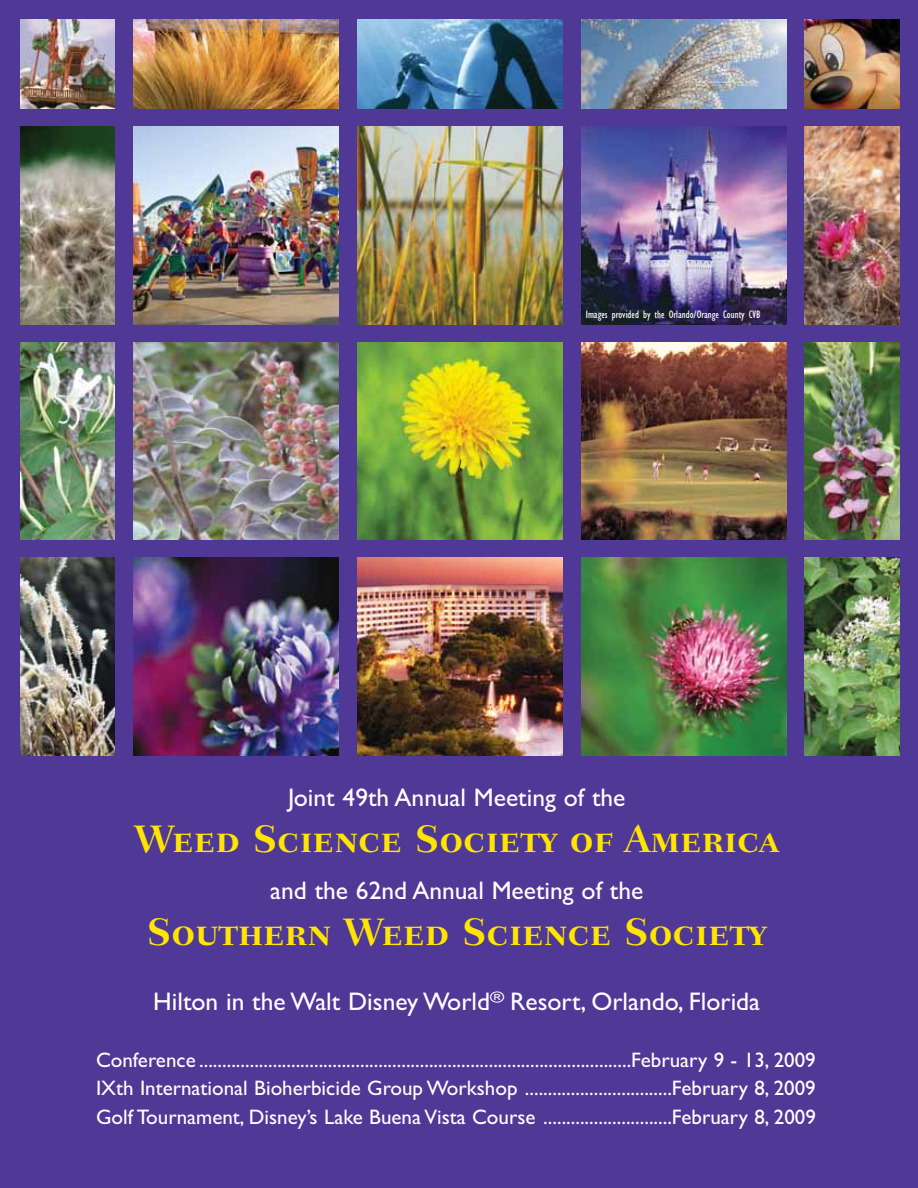
<style>
.page{position:relative;width:918px;height:1188px;background:#4f3896}
.page>*{position:absolute;margin:0;border:0;box-sizing:border-box;transform-origin:0 0}
.t1{font:39px "Fairfield LH Bold SC";color:#ffe500}
.t2{font:25.5px "Gill Sans";color:#fff}
.t3{font:21px/28.5px "Gill Sans";color:#fff;text-align:justify}
.t4{font:condensed 11.1px "Gill Sans";color:#fff}
</style>
<div class="page">
<img style="left:133px;top:127px;width:205px;height:197px">
<img style="left:133px;top:342px;width:205px;height:198px">
<img style="left:133px;top:558px;width:205px;height:197px">
<img style="left:357px;top:127px;width:205px;height:197px">
<img style="left:357px;top:342px;width:205px;height:198px">
<img style="left:357px;top:558px;width:205px;height:197px">
<img style="left:581px;top:127px;width:205px;height:197px">
<img style="left:581px;top:342px;width:205px;height:198px">
<img style="left:581px;top:558px;width:205px;height:197px">
<img style="left:805px;top:127px;width:94px;height:197px">
<img style="left:805px;top:342px;width:94px;height:198px">
<img style="left:805px;top:558px;width:94px;height:197px">
<img style="left:20px;top:127px;width:94px;height:197px">
<img style="left:20px;top:342px;width:94px;height:198px">
<img style="left:20px;top:558px;width:94px;height:197px">
<img style="left:133px;top:19px;width:205px;height:90px">
<img style="left:357px;top:19px;width:205px;height:90px">
<img style="left:581px;top:19px;width:205px;height:90px">
<img style="left:805px;top:19px;width:94px;height:90px">
<img style="left:20px;top:19px;width:94px;height:90px">
<p class="t4" style="left:586px;top:311px;width:176px">Images provided by the Orlando/Orange County CVB</p>
<p class="t2" style="left:288px;top:788px;width:339px">Joint 49th Annual Meeting of the</p>
<h1 class="t1" style="left:135px;top:816px;width:646px">Weed Science Society of America</h1>
<p class="t2" style="left:270px;top:881px;width:375px">and the 62nd Annual Meeting of the</p>
<h1 class="t1" style="left:147px;top:909px;width:621px">Southern Weed Science Society</h1>
<p class="t2" style="left:153px;top:992px;width:608px">Hilton in the Walt Disney World<sup>®</sup> Resort, Orlando, Florida</p>
<p class="t3" style="left:96px;top:1048px;width:721px">Conference ..............................................................................................February 9 - 13, 2009<br>IXth International Bioherbicide Group Workshop ................................February 8, 2009<br>Golf Tournament, Disney’s Lake Buena Vista Course ............................February 8, 2009</p>
</div>
